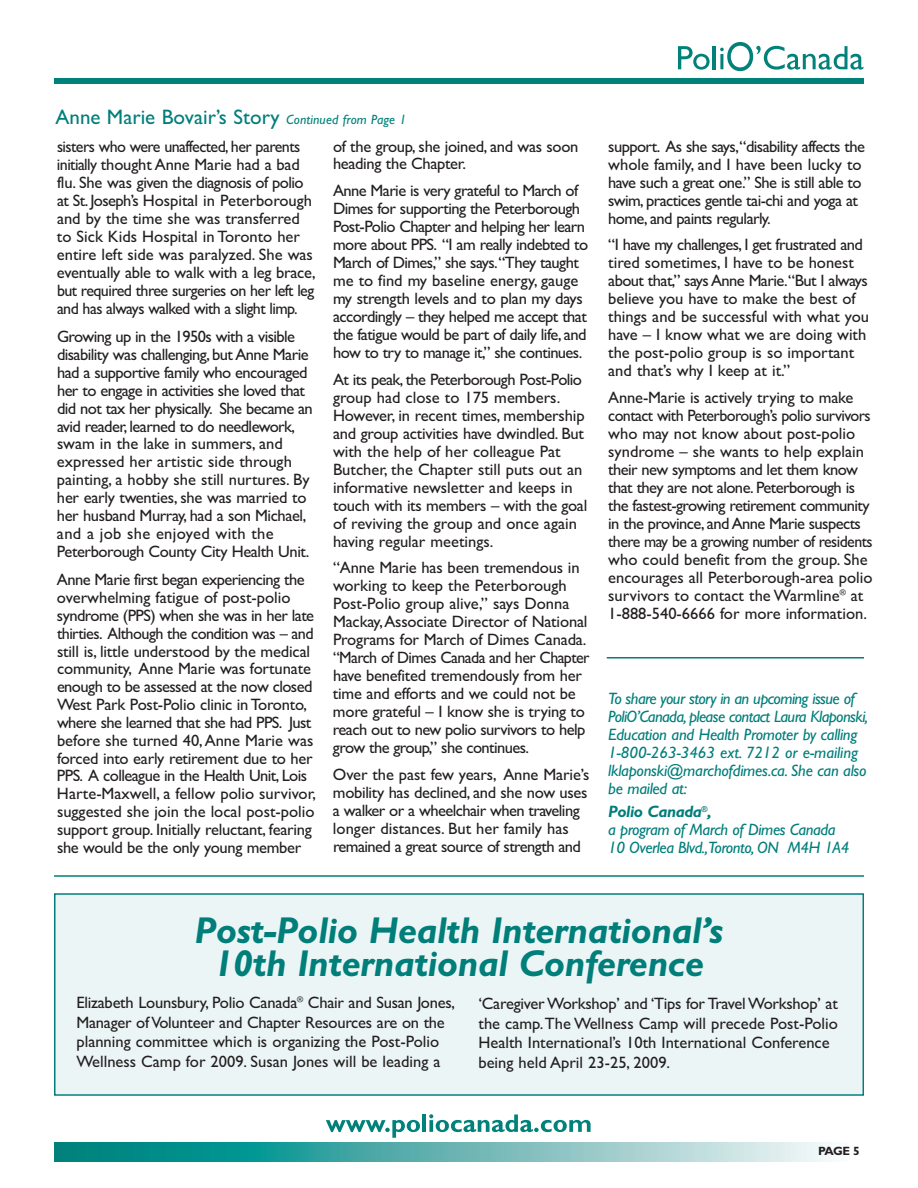
<style>
.page{position:relative;width:918px;height:1188px;background:#fff}
.page>*{position:absolute;margin:0;border:0;box-sizing:border-box;transform-origin:0 0}
.t1{font:italic 700 37.5px/33px "Gill Sans";letter-spacing:-.01em;color:#007e7a;text-align:center}
.t2{font:21px "Gill Sans";color:#007e7a}
.t3{font:16.5px/18px "Gill Sans";letter-spacing:-.015em;color:#231f20}
.t4{font:16.5px/18px "Gill Sans";letter-spacing:-.035em;color:#231f20}
.t5{font:italic 16.5px/18px "Gill Sans";letter-spacing:-.025em;color:#007e7a}
.t6{font:700 12px "Gill Sans";color:#231f20}
.s1{font-style:italic;font-size:13.5px;color:#00827a}
.s2{font-weight:700}
</style>
<div class="page">
<svg style="left:54px;top:1142px;width:776px;height:20px;background:#63b5b3"></svg>
<svg style="left:326px;top:1120px;width:94px;height:18px"></svg>
<hr style="left:423px;top:1114px;width:3px;height:18px;background:#00817a">
<svg style="left:429px;top:1114px;width:162px;height:18px"></svg>
<svg style="left:678px;top:46px;width:32px;height:24px"></svg>
<hr style="left:713px;top:46px;width:3px;height:23px;background:#00817a">
<svg style="left:720px;top:42px;width:143px;height:29px"></svg>
<div style="left:54px;top:78px;width:810px;height:6px;background:#00817a"></div>
<hr style="left:54px;top:875px;width:810px;height:2px;background:#007e7a">
<div style="left:56px;top:895px;width:806px;height:199px;background:#ecf5f5"></div>
<div style="left:54px;top:893px;width:810px;height:203px;border:2px solid #007e7a"></div>
<hr style="left:607px;top:657px;width:257px;height:1px;background:#007e7a">
<p class="t2" style="left:56px;top:104px;width:353px">Anne Marie Bovair’s Story <span class="s1">Continued from Page 1</span></p>
<p class="t3" style="left:57px;top:137px;width:260px">sisters who were unaffected, her parents initially thought Anne Marie had a bad flu. She was given the diagnosis of polio at St. Joseph’s Hospital in Peterborough and by the time she was transferred to Sick Kids Hospital in Toronto her entire left side was paralyzed. She was eventually able to walk with a leg brace, but required three surgeries on her left leg and has always walked with a slight limp.</p>
<p class="t4" style="left:57px;top:328px;width:257px">Growing up in the 1950s with a visible disability was challenging, but Anne Marie had a supportive family who encouraged her to engage in activities she loved that did not tax her physically. She became an avid reader, learned to do needlework, swam in the lake in summers, and expressed her artistic side through painting, a hobby she still nurtures. By her early twenties, she was married to her husband Murray, had a son Michael, and a job she enjoyed with the Peterborough County City Health Unit.</p>
<p class="t3" style="left:57px;top:571px;width:261px">Anne Marie first began experiencing the overwhelming fatigue of post-polio syndrome (PPS) when she was in her late thirties. Although the condition was – and still is, little understood by the medical community, Anne Marie was fortunate enough to be assessed at the now closed West Park Post-Polio clinic in Toronto, where she learned that she had PPS. Just before she turned 40,Anne Marie was forced into early retirement due to her PPS. A colleague in the Health Unit, Lois Harte-Maxwell, a fellow polio survivor, suggested she join the local post-polio support group. Initially reluctant, fearing she would be the only young member</p>
<p class="t3" style="left:333px;top:137px;width:247px">of the group, she joined, and was soon heading the Chapter.</p>
<p class="t4" style="left:333px;top:181px;width:257px">Anne Marie is very grateful to March of Dimes for supporting the Peterborough Post-Polio Chapter and helping her learn more about PPS. “I am really indebted to March of Dimes,” she says.“They taught me to find my baseline energy, gauge my strength levels and to plan my days accordingly – they helped me accept that the fatigue would be part of daily life, and how to try to manage it,” she continues.</p>
<p class="t3" style="left:333px;top:370px;width:256px">At its peak, the Peterborough Post-Polio group had close to 175 members.<br>However, in recent times, membership and group activities have dwindled. But with the help of her colleague Pat Butcher, the Chapter still puts out an informative newsletter and keeps in touch with its members – with the goal of reviving the group and once again having regular meetings.</p>
<p class="t3" style="left:333px;top:559px;width:258px">“Anne Marie has been tremendous in working to keep the Peterborough Post-Polio group alive,” says Donna Mackay,Associate Director of National Programs for March of Dimes Canada. “March of Dimes Canada and her Chapter have benefited tremendously from her time and efforts and we could not be more grateful – I know she is trying to reach out to new polio survivors to help grow the group,” she continues.</p>
<p class="t3" style="left:333px;top:765px;width:258px">Over the past few years, Anne Marie’s mobility has declined, and she now uses a walker or a wheelchair when traveling longer distances. But her family has remained a great source of strength and</p>
<p class="t4" style="left:608px;top:137px;width:258px">support. As she says,“disability affects the whole family, and I have been lucky to have such a great one.” She is still able to swim, practices gentle tai-chi and yoga at home, and paints regularly.</p>
<p class="t3" style="left:608px;top:236px;width:262px">“I have my challenges, I get frustrated and tired sometimes, I have to be honest about that,” says Anne Marie.“But I always believe you have to make the best of things and be successful with what you have – I know what we are doing with the post-polio group is so important and that’s why I keep at it.”</p>
<p class="t4" style="left:608px;top:388px;width:266px">Anne-Marie is actively trying to make contact with Peterborough’s polio survivors who may not know about post-polio syndrome – she wants to help explain their new symptoms and let them know that they are not alone. Peterborough is the fastest-growing retirement community in the province, and Anne Marie suspects there may be a growing number of residents who could benefit from the group. She encourages all Peterborough-area polio survivors to contact the Warmline<sup>®</sup> at 1-888-540-6666 for more information.</p>
<p class="t5" style="left:608px;top:691px;width:261px">To share your story in an upcoming issue of PoliO’Canada, please contact Laura Klaponski, Education and Health Promoter by calling 1-800-263-3463 ext. 7212 or e-mailing lklaponski@marchofdimes.ca. She can also be mailed at:</p>
<p class="t5" style="left:608px;top:804px;width:243px"><span class="s2">Polio Canada</span><sup>®</sup><span class="s2">,<br></span>a program of March of Dimes Canada<br>10 Overlea Blvd.,Toronto, ON M4H 1A4</p>
<h1 class="t1" style="left:195px;top:917px;width:530px">Post-Polio Health International’s<br>10th International Conference</h1>
<p class="t3" style="left:76px;top:993px;width:380px;line-height:19.5px">Elizabeth Lounsbury, Polio Canada<sup>®</sup> Chair and Susan Jones, Manager ofVolunteer and Chapter Resources are on the planning committee which is organizing the Post-Polio Wellness Camp for 2009. Susan Jones will be leading a</p>
<p class="t3" style="left:479px;top:994px;width:361px;line-height:19.5px">‘Caregiver Workshop’ and ‘Tips for Travel Workshop’ at the camp.The Wellness Camp will precede Post-Polio Health International’s 10th International Conference being held April 23-25, 2009.</p>
<p class="t6" style="left:818px;top:1146px;width:43px">PAGE 5</p>
</div>
